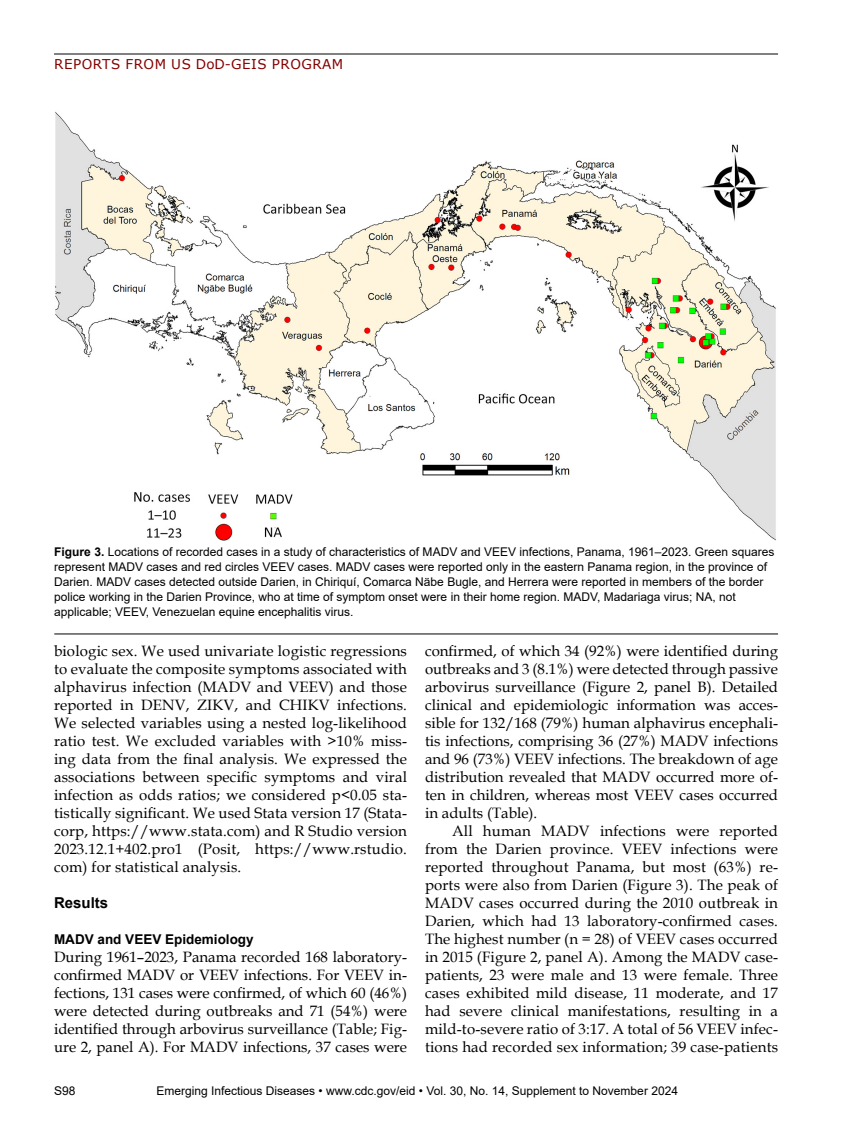
<style>
.page{position:relative;width:851px;height:1134px;background:#fff}
.page>*{position:absolute;margin:0;border:0;box-sizing:border-box;transform-origin:0 0}
.t1{font:15px/18px "Book Antiqua";letter-spacing:.005em;color:#000;text-align:justify}
.t2{font:700 15px "Arial";color:#000}
.t3{font:13.5px "Verdana";letter-spacing:.035em;color:#820200}
.t4{font:700 13.5px "Arial";color:#000}
.t5{font:12px/15px "Arial";color:#000}
.s1{font-weight:700}
</style>
<div class="page">
<hr style="left:54px;top:54px;width:724px;height:1px;background:#000">
<img style="left:55px;top:111px;width:721px;height:430px">
<hr style="left:54px;top:634px;width:724px;height:1px;background:#000">
<p class="t3" style="left:54px;top:55px;width:290px">REPORTS FROM US DoD-GEIS PROGRAM</p>
<p class="t5" style="left:54px;top:545px;width:721px"><span class="s1">Figure 3.</span> Locations of recorded cases in a study of characteristics of MADV and VEEV infections, Panama, 1961–2023. Green squares represent MADV cases and red circles VEEV cases. MADV cases were reported only in the eastern Panama region, in the province of Darien. MADV cases detected outside Darien, in Chiriquí, Comarca Näbe Bugle, and Herrera were reported in members of the border police working in the Darien Province, who at time of symptom onset were in their home region. MADV, Madariaga virus; NA, not applicable; VEEV, Venezuelan equine encephalitis virus.</p>
<p class="t1" style="left:54px;top:641px;width:354px">biologic sex. We used univariate logistic regressions to evaluate the composite symptoms associated with alphavirus infection (MADV and VEEV) and those reported in DENV, ZIKV, and CHIKV infections.<br>We selected variables using a nested log-likelihood ratio test. We excluded variables with &gt;10% miss&shy;ing data from the final analysis. We expressed the associations between specific symptoms and viral infection as odds ratios; we considered p&lt;0.05 sta&shy;tistically significant. We used Stata version 17 (Stata&shy;corp, https://www.stata.com) and R Studio version 2023.12.1+402.pro1 (Posit, https://www.rstudio. com) for statistical analysis.</p>
<p class="t2" style="left:54px;top:892px;width:56px">Results</p>
<p class="t4" style="left:54px;top:930px;width:201px">MADV and VEEV Epidemiology</p>
<p class="t1" style="left:54px;top:947px;width:354px">During 1961–2023, Panama recorded 168 laboratory&shy;confirmed MADV or VEEV infections. For VEEV in&shy;fections, 131 cases were confirmed, of which 60 (46%) were detected during outbreaks and 71 (54%) were identified through arbovirus surveillance (Table; Fig&shy;ure 2, panel A). For MADV infections, 37 cases were</p>
<p class="t1" style="left:425px;top:641px;width:354px">confirmed, of which 34 (92%) were identified during outbreaks and 3 (8.1%) were detected through passive arbovirus surveillance (Figure 2, panel B). Detailed clinical and epidemiologic information was acces&shy;sible for 132/168 (79%) human alphavirus encephali&shy;tis infections, comprising 36 (27%) MADV infections and 96 (73%) VEEV infections. The breakdown of age distribution revealed that MADV occurred more of&shy;ten in children, whereas most VEEV cases occurred in adults (Table).</p>
<p class="t1" style="left:425px;top:821px;width:354px;text-indent:27px">All human MADV infections were reported from the Darien province. VEEV infections were reported throughout Panama, but most (63%) re&shy;ports were also from Darien (Figure 3). The peak of MADV cases occurred during the 2010 outbreak in Darien, which had 13 laboratory-confirmed cases.<br>The highest number (n = 28) of VEEV cases occurred in 2015 (Figure 2, panel A). Among the MADV case&shy;patients, 23 were male and 13 were female. Three cases exhibited mild disease, 11 moderate, and 17 had severe clinical manifestations, resulting in a mild-to-severe ratio of 3:17. A total of 56 VEEV infec&shy;tions had recorded sex information; 39 case-patients</p>
<p class="t5" style="left:54px;top:1084px;width:23px">S98</p>
<p class="t5" style="left:156px;top:1084px;width:523px">Emerging Infectious Diseases • www.cdc.gov/eid • Vol. 30, No. 14, Supplement to November 2024</p>
</div>
